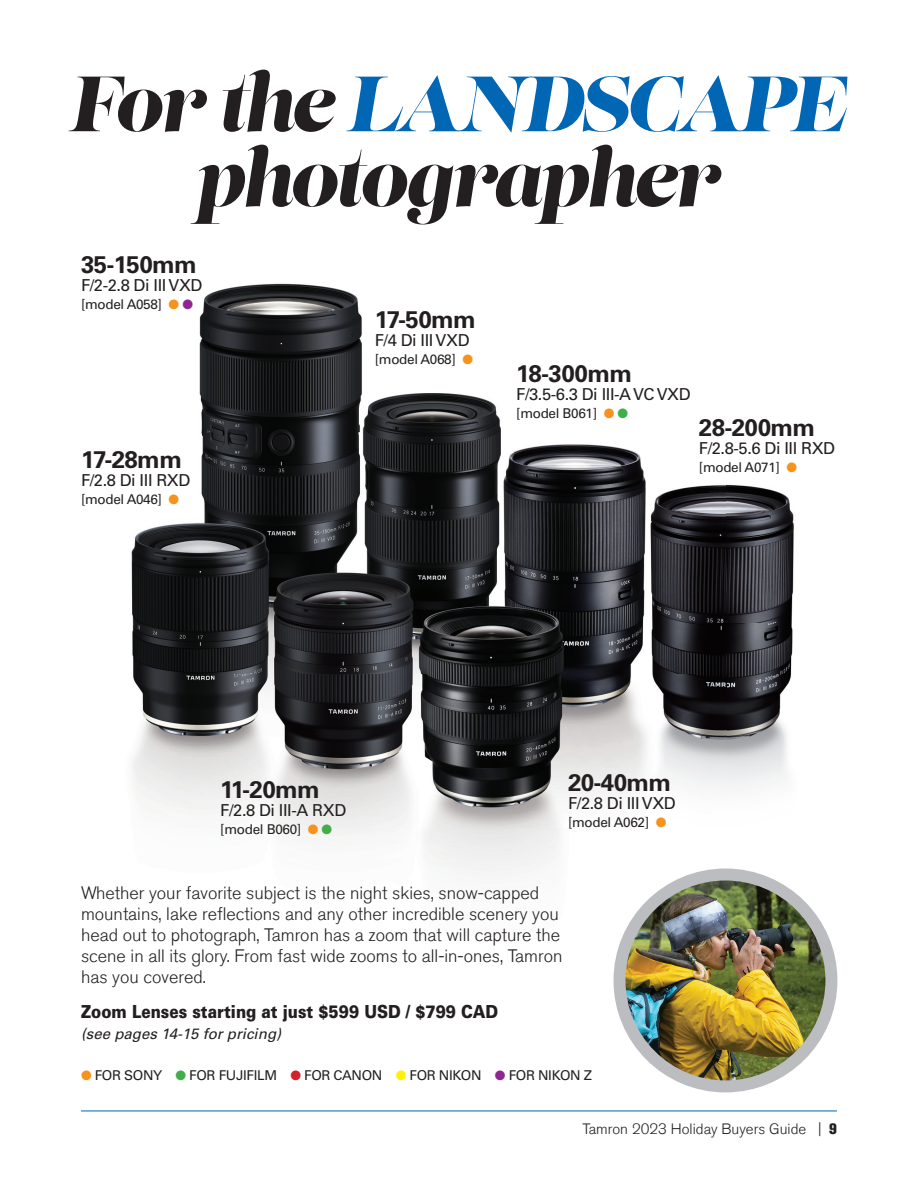
<style>
.page{position:relative;width:918px;height:1188px;background:#fff}
.page>*{position:absolute;margin:0;border:0;box-sizing:border-box;transform-origin:0 0}
.t1{font:italic 78px/75px "Lust";letter-spacing:-.035em;color:#231f20;text-align:center}
.t2{font:700 24px "Univers LT Std";letter-spacing:-.025em;color:#231f20}
.t3{font:300 18px/21px "Akzidenz Grotesk Std";color:#231f20}
.t4{font:900 18px "Univers LT Pro 75";color:#231f20;scale:.85 1}
.t5{font:16.5px "Univers LT Std";letter-spacing:-.025em;color:#231f20}
.t6{font:300 15px "Akzidenz Grotesk Std";color:#231f20}
.t7{font:italic 15px "Univers LT Pro 55";color:#231f20}
.t8{font:13.5px "Univers LT Std";letter-spacing:-.025em;color:#231f20}
.s1{color:#0166b3}
.s2{color:#f7931d}
.s3{color:#90268f}
.s4{color:#40ae49}
.s5{color:#d1232a}
.s6{color:#fff101}
.s7{font-weight:800}
</style>
<div class="page">
<hr style="left:81px;top:1111px;width:756px;height:1px;background:#0166b3">
<img style="left:131px;top:283px;width:707px;height:802px">
<img style="left:620px;top:874px;width:211px;height:212px;border-radius:106px">
<div style="left:614px;top:869px;width:223px;height:223px;border:12px solid #bcbdc0;border-radius:50%"></div>
<h1 class="t1" style="left:71px;top:71px;width:777px">For the <span class="s1">LANDSCAPE </span>photographer</h1>
<h2 class="t2" style="left:81px;top:251px;width:117px">35-150mm</h2>
<p class="t5" style="left:81px;top:276px;width:123px">F/2-2.8 Di III VXD</p>
<p class="t8" style="left:81px;top:296px;width:114px">[model A058] <span class="s2">●</span> <span class="s3">●</span></p>
<h2 class="t2" style="left:81px;top:446px;width:103px">17-28mm</h2>
<p class="t5" style="left:81px;top:471px;width:111px">F/2.8 Di III RXD</p>
<p class="t8" style="left:81px;top:491px;width:100px">[model A046] <span class="s2">●</span></p>
<h2 class="t2" style="left:375px;top:305px;width:103px">17-50mm</h2>
<p class="t5" style="left:375px;top:330px;width:96px">F/4 Di III VXD</p>
<p class="t8" style="left:375px;top:351px;width:100px">[model A068] <span class="s2">●</span></p>
<h2 class="t2" style="left:516px;top:359px;width:117px">18-300mm</h2>
<p class="t5" style="left:516px;top:384px;width:176px">F/3.5-6.3 Di III-A VC VXD</p>
<p class="t8" style="left:516px;top:405px;width:113px">[model B061] <span class="s2">●</span> <span class="s4">●</span></p>
<h2 class="t2" style="left:699px;top:414px;width:118px">28-200mm</h2>
<p class="t5" style="left:699px;top:439px;width:138px">F/2.8-5.6 Di III RXD</p>
<p class="t8" style="left:699px;top:459px;width:100px">[model A071] <span class="s2">●</span></p>
<h2 class="t2" style="left:220px;top:775px;width:101px">11-20mm</h2>
<p class="t5" style="left:220px;top:800px;width:127px">F/2.8 Di III-A RXD</p>
<p class="t8" style="left:220px;top:821px;width:113px">[model B060] <span class="s2">●</span> <span class="s4">●</span></p>
<h2 class="t2" style="left:568px;top:768px;width:105px">20-40mm</h2>
<p class="t5" style="left:568px;top:793px;width:109px">F/2.8 Di III VXD</p>
<p class="t8" style="left:568px;top:814px;width:100px">[model A062] <span class="s2">●</span></p>
<p class="t3" style="left:81px;top:883px;width:483px">Whether your favorite subject is the night skies, snow-capped mountains, lake reflections and any other incredible scenery you head out to photograph, Tamron has a zoom that will capture the scene in all its glory. From fast wide zooms to all-in-ones, Tamron has you covered.</p>
<p class="t4" style="left:81px;top:999px;width:492px">Zoom Lenses starting at just $599 USD / $799 CAD</p>
<p class="t7" style="left:81px;top:1023px;width:202px">(see pages 14-15 for pricing)</p>
<p class="t8" style="left:81px;top:1067px;width:513px"><span class="s2">●</span> FOR SONY <span class="s4">●</span> FOR FUJIFILM <span class="s5">●</span> FOR CANON <span class="s6">●</span> FOR NIKON <span class="s3">●</span> FOR NIKON Z</p>
<p class="t6" style="left:582px;top:1120px;width:256px">Tamron 2023 Holiday Buyers Guide | <span class="s7">9</span></p>
</div>
